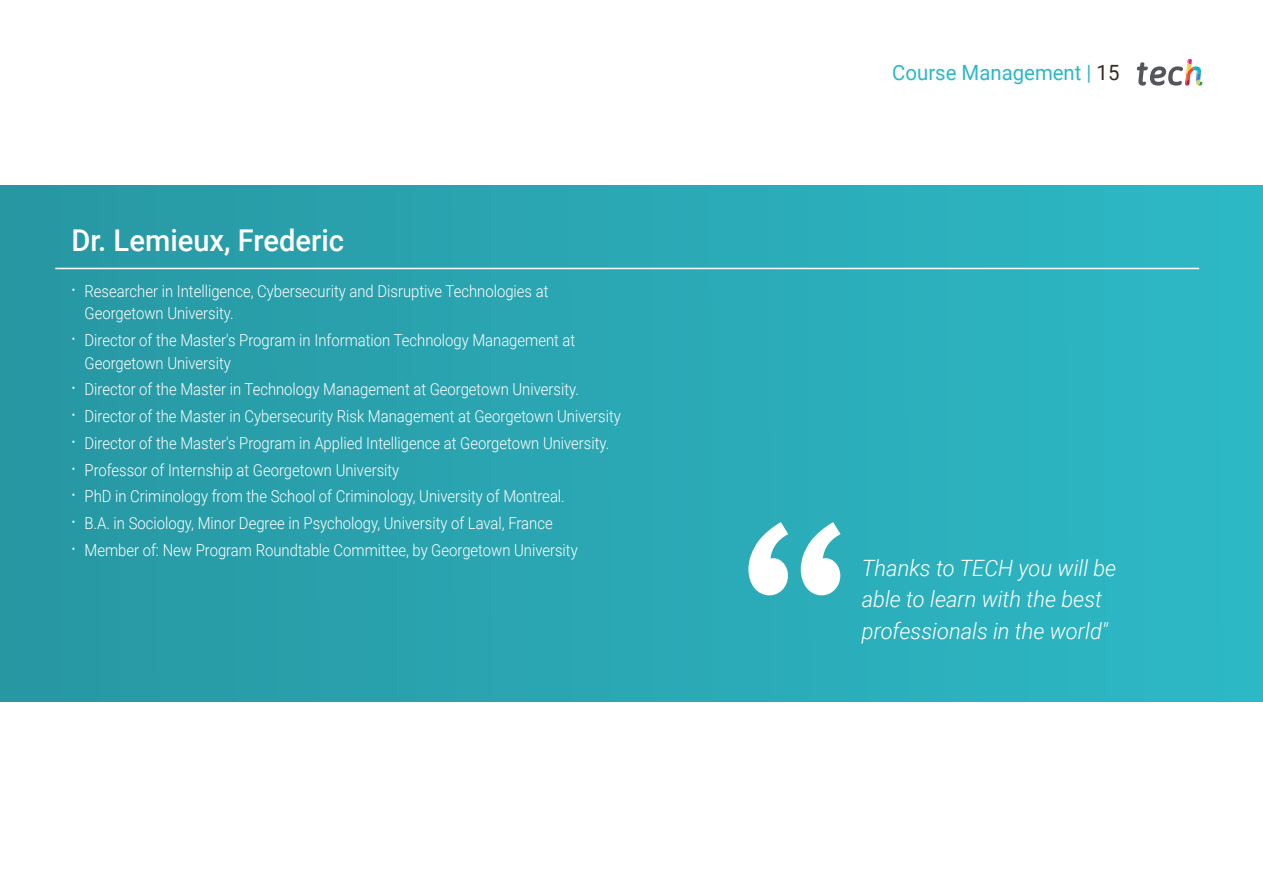
<style>
.page{position:relative;width:1263px;height:893px;background:#fff}
.page>*{position:absolute;margin:0;border:0;box-sizing:border-box;transform-origin:0 0}
.t1{font:500 30px "Roboto";color:#fff}
.t2{font:italic 300 22.5px/31.5px "Roboto";color:#fff}
.t3{font:21px "Roboto";color:#2db8c5}
.t4{font:300 16.5px/22.5px "Roboto";color:#fff;scale:.9 1}
.s1{color:#312e20}
</style>
<div class="page">
<svg style="left:1137px;top:59px;width:65px;height:27px"></svg>
<div style="left:0;top:186px;width:1263px;height:516px;background:linear-gradient(to right,#2797a2,#2db9c6)"></div>
<svg style="left:748px;top:522px;width:92px;height:73px"></svg>
<hr style="left:55px;top:268px;width:1144px;height:1px;background:#fff">
<h1 class="t1" style="left:71px;top:220px;width:274px">Dr. Lemieux, Frederic</h1>
<p class="t4" style="left:85px;top:279px;width:517px;text-indent:-13px"><sup>•</sup> Researcher in Intelligence, Cybersecurity and Disruptive Technologies at<br>Georgetown University.</p>
<p class="t4" style="left:85px;top:328px;width:547px;text-indent:-13px"><sup>•</sup> Director of the Master's Program in Information Technology Management at<br>Georgetown University</p>
<p class="t4" style="left:72px;top:378px;width:565px"><sup>•</sup> Director of the Master in Technology Management at Georgetown University.</p>
<p class="t4" style="left:72px;top:404px;width:611px"><sup>•</sup> Director of the Master in Cybersecurity Risk Management at Georgetown University</p>
<p class="t4" style="left:72px;top:431px;width:599px"><sup>•</sup> Director of the Master's Program in Applied Intelligence at Georgetown University.</p>
<p class="t4" style="left:72px;top:458px;width:365px"><sup>•</sup> Professor of Internship at Georgetown University</p>
<p class="t4" style="left:72px;top:485px;width:549px"><sup>•</sup> PhD in Criminology from the School of Criminology, University of Montreal.</p>
<p class="t4" style="left:72px;top:511px;width:536px"><sup>•</sup> B.A. in Sociology, Minor Degree in Psychology, University of Laval, France</p>
<p class="t4" style="left:72px;top:538px;width:564px"><sup>•</sup> Member of: New Program Roundtable Committee, by Georgetown University</p>
<p class="t3" style="left:892px;top:57px;width:229px">Course Management | <span class="s1">15</span></p>
<h2 class="t2" style="left:862px;top:551px;width:256px">Thanks to TECH you will be able to learn with the best professionals in the world"</h2>
</div>
